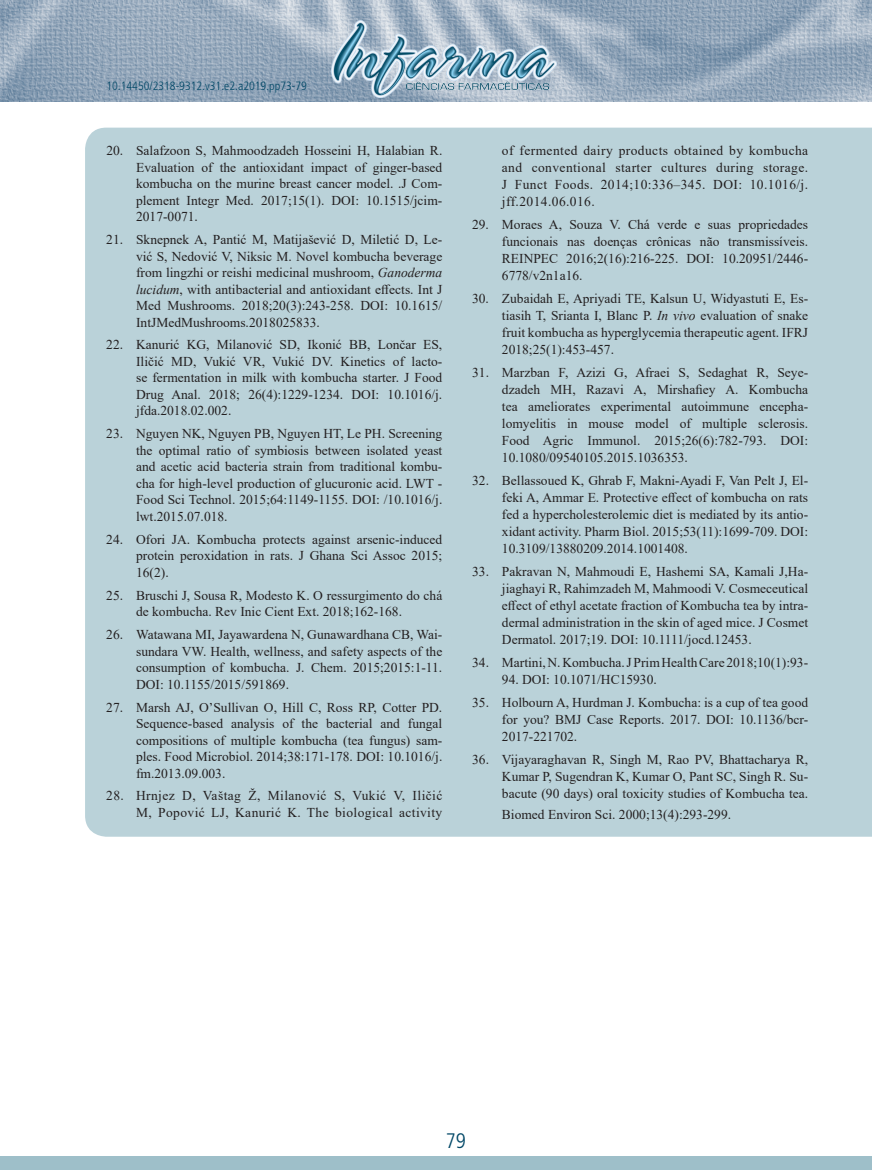
<style>
.page{position:relative;width:872px;height:1170px;background:#fff}
.page>*{position:absolute;margin:0;border:0;box-sizing:border-box;transform-origin:0 0}
.t1{font:300 condensed 21px "Frutiger";color:#004766}
.t2{font:13.5px/16.5px "Times New Roman";color:#231f20;text-align:justify}
.t3{font:13.5px/16.5px "Times New Roman";letter-spacing:.03em;color:#231f20;text-align:right}
.t4{font:300 condensed 12px "Frutiger";color:#004766}
.s1{font-style:italic}
</style>
<div class="page">
<img style="left:0;top:0;width:872px;height:101px">
<div style="left:0;top:1155px;width:872px;height:14px;background:#9ebfc9"></div>
<img style="left:332px;top:20px;width:224px;height:77px">
<div style="left:85px;top:128px;width:787px;height:708px;background:#bad2d9"></div>
<p class="t4" style="left:106px;top:79px;width:202px">10.14450/2318-9312.v31.e2.a2019.pp73-79</p>
<p class="t2" style="left:136px;top:142px;width:308px;text-indent:-30px">20. Salafzoon S, Mahmoodzadeh Hosseini H, Halabian R.<br>Evaluation of the antioxidant impact of ginger-based kombucha on the murine breast cancer model. .J Com&shy;plement Integr Med. 2017;15(1). DOI: 10.1515/jcim-2017-0071.</p>
<p class="t2" style="left:136px;top:231px;width:308px;text-indent:-30px">21. Sknepnek A, Pantić M, Matijašević D, Miletić D, Le&shy;vić S, Nedović V, Niksic M. Novel kombucha beverage from lingzhi or reishi medicinal mushroom, <span class="s1">Ganoderma lucidum</span>, with antibacterial and antioxidant effects. Int J Med Mushrooms. 2018;20(3):243-258. DOI: 10.1615/ IntJMedMushrooms.2018025833.</p>
<p class="t2" style="left:136px;top:336px;width:308px;text-indent:-30px">22. Kanurić KG, Milanović SD, Ikonić BB, Lončar ES, Iličić MD, Vukić VR, Vukić DV. Kinetics of lacto&shy;se fermentation in milk with kombucha starter. J Food Drug Anal. 2018; 26(4):1229-1234. DOI: 10.1016/j. jfda.2018.02.002.</p>
<p class="t2" style="left:136px;top:425px;width:308px;text-indent:-30px">23. Nguyen NK, Nguyen PB, Nguyen HT, Le PH. Screening the optimal ratio of symbiosis between isolated yeast and acetic acid bacteria strain from traditional kombu&shy;cha for high-level production of glucuronic acid. LWT - Food Sci Technol. 2015;64:1149-1155. DOI: /10.1016/j. lwt.2015.07.018.</p>
<p class="t2" style="left:136px;top:530px;width:308px;text-indent:-30px">24. Ofori JA. Kombucha protects against arsenic-induced protein peroxidation in rats. J Ghana Sci Assoc 2015; 16(2).</p>
<p class="t2" style="left:136px;top:586px;width:308px;text-indent:-30px">25. Bruschi J, Sousa R, Modesto K. O ressurgimento do chá de kombucha. Rev Inic Cient Ext. 2018;162-168.</p>
<p class="t2" style="left:136px;top:626px;width:308px;text-indent:-30px">26. Watawana MI, Jayawardena N, Gunawardhana CB, Wai&shy;sundara VW. Health, wellness, and safety aspects of the consumption of kombucha. J. Chem. 2015;2015:1-11.<br>DOI: 10.1155/2015/591869.</p>
<p class="t2" style="left:136px;top:698px;width:308px;text-indent:-30px">27. Marsh AJ, O’Sullivan O, Hill C, Ross RP, Cotter PD.<br>Sequence-based analysis of the bacterial and fungal compositions of multiple kombucha (tea fungus) sam&shy;ples. Food Microbiol. 2014;38:171-178. DOI: 10.1016/j. fm.2013.09.003.</p>
<p class="t3" style="left:106px;top:787px;width:337px">28. Hrnjez D, Vaštag Ž, Milanović S, Vukić V, Iličić<br>M, Popović LJ, Kanurić K. The biological activity</p>
<p class="t2" style="left:502px;top:142px;width:308px;line-height:17px">of fermented dairy products obtained by kombucha and conventional starter cultures during storage.<br>J Funct Foods. 2014;10:336–345. DOI: 10.1016/j. jff.2014.06.016.</p>
<p class="t2" style="left:502px;top:215px;width:308px;line-height:17px;text-indent:-30px">29. Moraes A, Souza V. Chá verde e suas propriedades funcionais nas doenças crônicas não transmissíveis.<br>REINPEC 2016;2(16):216-225. DOI: 10.20951/2446- 6778/v2n1a16.</p>
<p class="t2" style="left:502px;top:289px;width:308px;line-height:17px;text-indent:-30px">30. Zubaidah E, Apriyadi TE, Kalsun U, Widyastuti E, Es&shy;tiasih T, Srianta I, Blanc P. <span class="s1">In vivo</span> evaluation of snake fruit kombucha as hyperglycemia therapeutic agent. IFRJ 2018;25(1):453-457.</p>
<p class="t2" style="left:502px;top:363px;width:308px;line-height:17px;text-indent:-30px">31. Marzban F, Azizi G, Afraei S, Sedaghat R, Seye&shy;dzadeh MH, Razavi A, Mirshafiey A. Kombucha tea ameliorates experimental autoimmune encepha&shy;lomyelitis in mouse model of multiple sclerosis.<br>Food Agric Immunol. 2015;26(6):782-793. DOI:<br>10.1080/09540105.2015.1036353.</p>
<p class="t2" style="left:502px;top:471px;width:308px;line-height:17px;text-indent:-30px">32. Bellassoued K, Ghrab F, Makni-Ayadi F, Van Pelt J, El&shy;feki A, Ammar E. Protective effect of kombucha on rats fed a hypercholesterolemic diet is mediated by its antio&shy;xidant activity. Pharm Biol. 2015;53(11):1699-709. DOI:<br>10.3109/13880209.2014.1001408.</p>
<p class="t2" style="left:502px;top:562px;width:308px;line-height:17px;text-indent:-30px">33. Pakravan N, Mahmoudi E, Hashemi SA, Kamali J,Ha&shy;jiaghayi R, Rahimzadeh M, Mahmoodi V. Cosmeceutical effect of ethyl acetate fraction of Kombucha tea by intra&shy;dermal administration in the skin of aged mice. J Cosmet Dermatol. 2017;19. DOI: 10.1111/jocd.12453.</p>
<p class="t2" style="left:472px;top:653px;width:337px">34. Martini, N. Kombucha. J Prim Health Care 2018;10(1):93-</p>
<p class="t2" style="left:502px;top:670px;width:156px">94. DOI: 10.1071/HC15930.</p>
<p class="t2" style="left:502px;top:693px;width:308px;line-height:17px;text-indent:-30px">35. Holbourn A, Hurdman J. Kombucha: is a cup of tea good for you? BMJ Case Reports. 2017. DOI: 10.1136/bcr-2017-221702.</p>
<p class="t2" style="left:502px;top:750px;width:308px;line-height:17px;text-indent:-30px">36. Vijayaraghavan R, Singh M, Rao PV, Bhattacharya R, Kumar P, Sugendran K, Kumar O, Pant SC, Singh R. Su&shy;bacute (90 days) oral toxicity studies of Kombucha tea.</p>
<p class="t2" style="left:502px;top:805px;width:231px">Biomed Environ Sci. 2000;13(4):293-299.</p>
<h1 class="t1" style="left:446px;top:1128px;width:22px">79</h1>
</div>
